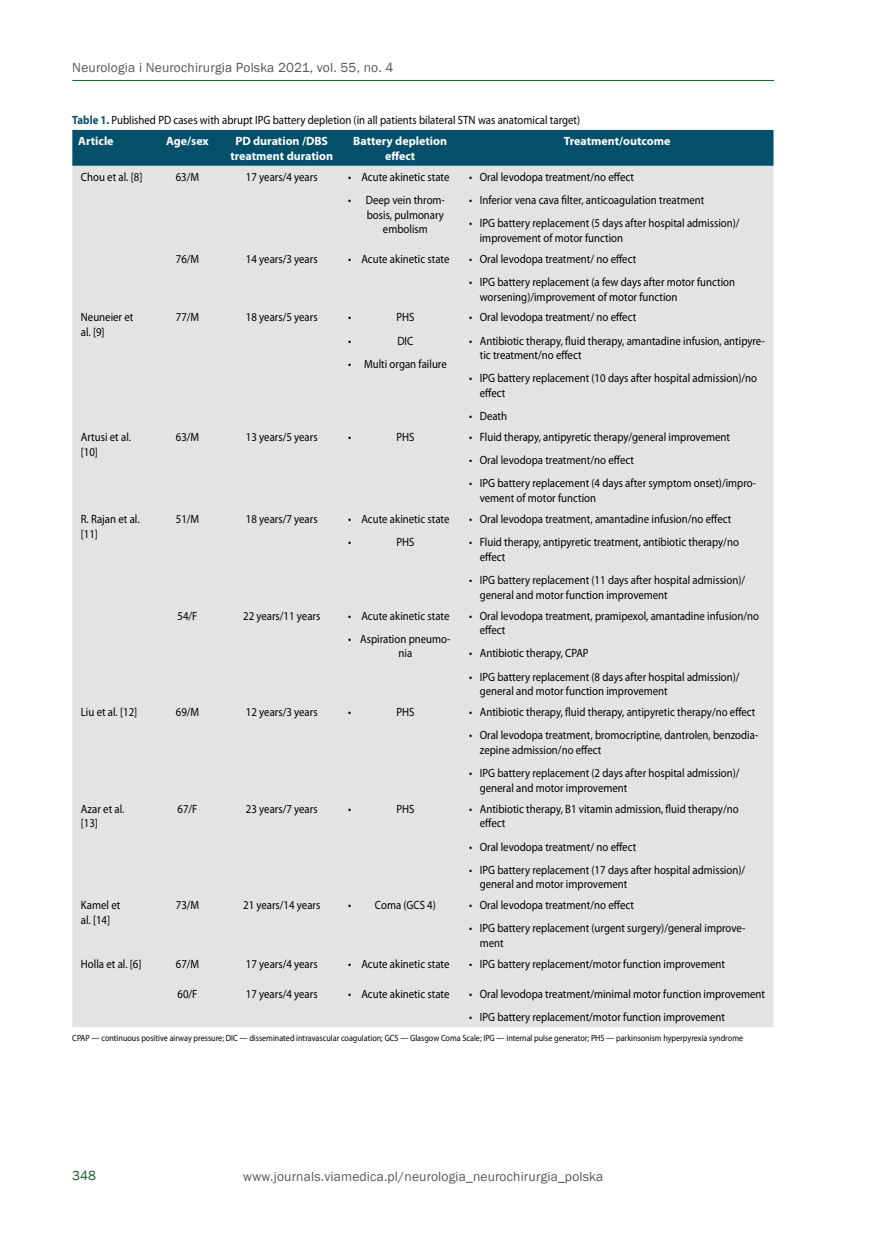
<style>
.page{position:relative;width:872px;height:1234px;background:#fff}
.page>*{position:absolute;margin:0;border:0;box-sizing:border-box;transform-origin:0 0}
.t1{font:13.5px "Franklin Gothic";letter-spacing:.01em;color:#575756}
.t2{font:13.5px "Franklin Gothic";color:#176222}
.t3{font:12px/14.7px "Myriad Pro";color:#000;scale:.9 1}
.t4{font:700 12px/15px "Myriad Pro";color:#fff;text-align:center}
.t5{font:9px "Myriad Pro";color:#000;scale:.9 1}
.s1{font-weight:700;color:#03506b}
.s2{font-weight:700;color:#fff}
</style>
<div class="page">
<hr style="left:72px;top:80px;width:702px;height:1px;background:#176222">
<div style="left:72px;top:130px;width:701px;height:36px;background:#03506b"></div>
<div style="left:72px;top:166px;width:701px;height:860px;background:#e3e3e3"></div>
<p class="t1" style="left:72px;top:59px;width:323px">Neurologia i Neurochirurgia Polska 2021, vol. 55, no. 4</p>
<p class="t3" style="left:78px;top:110px;width:559px;line-height:21px;text-indent:-6px"><span class="s1">Table 1.</span> Published PD cases with abrupt IPG battery depletion (in all patients bilateral STN was anatomical target)<br><span class="s2">Article</span></p>
<p class="t4" style="left:166px;top:133px;width:44px">Age/sex</p>
<p class="t4" style="left:230px;top:133px;width:104px">PD duration /DBS treatment duration</p>
<p class="t4" style="left:353px;top:133px;width:95px">Battery depletion effect</p>
<p class="t4" style="left:564px;top:133px;width:108px">Treatment/outcome</p>
<p class="t3" style="left:81px;top:170px;width:70px">Chou et al. [8]</p>
<p class="t3" style="left:176px;top:170px;width:28px">63/M</p>
<p class="t3" style="left:246px;top:170px;width:81px">17 years/4 years</p>
<p class="t3" style="left:348px;top:170px;width:114px">• Acute akinetic state</p>
<p class="t3" style="left:348px;top:193px;width:109px">• Deep vein throm-</p>
<p class="t3" style="left:367px;top:207px;width:87px">bosis, pulmonary</p>
<p class="t3" style="left:383px;top:222px;width:51px">embolism</p>
<p class="t3" style="left:469px;top:170px;width:184px">• Oral levodopa treatment/no effect</p>
<p class="t3" style="left:469px;top:193px;width:263px">• Inferior vena cava filter, anticoagulation treatment</p>
<p class="t3" style="left:480px;top:216px;width:290px;text-indent:-10px">• IPG battery replacement (5 days after hospital admission)/ improvement of motor function</p>
<p class="t3" style="left:176px;top:251px;width:28px">76/M</p>
<p class="t3" style="left:246px;top:251px;width:81px">14 years/3 years</p>
<p class="t3" style="left:348px;top:251px;width:114px">• Acute akinetic state</p>
<p class="t3" style="left:469px;top:251px;width:187px">• Oral levodopa treatment/ no effect</p>
<p class="t3" style="left:480px;top:275px;width:285px;text-indent:-10px">• IPG battery replacement (a few days after motor function worsening)/improvement of motor function</p>
<p class="t3" style="left:81px;top:310px;width:60px">Neuneier et al. [9]</p>
<p class="t3" style="left:176px;top:310px;width:28px">77/M</p>
<p class="t3" style="left:246px;top:310px;width:81px">18 years/5 years</p>
<p class="t3" style="left:348px;top:310px;width:5px">•</p>
<p class="t3" style="left:396px;top:310px;width:22px">PHS</p>
<p class="t3" style="left:348px;top:333px;width:5px">•</p>
<p class="t3" style="left:397px;top:333px;width:19px">DIC</p>
<p class="t3" style="left:348px;top:356px;width:111px">• Multi organ failure</p>
<p class="t3" style="left:469px;top:310px;width:187px">• Oral levodopa treatment/ no effect</p>
<p class="t3" style="left:480px;top:333px;width:318px;text-indent:-10px">• Antibiotic therapy, fluid therapy, amantadine infusion, antipyre&shy;tic treatment/no effect</p>
<p class="t3" style="left:480px;top:371px;width:310px;text-indent:-10px">• IPG battery replacement (10 days after hospital admission)/no effect</p>
<p class="t3" style="left:469px;top:409px;width:44px">• Death</p>
<p class="t3" style="left:81px;top:430px;width:57px">Artusi et al. [10]</p>
<p class="t3" style="left:176px;top:430px;width:28px">63/M</p>
<p class="t3" style="left:246px;top:430px;width:81px">13 years/5 years</p>
<p class="t3" style="left:348px;top:430px;width:5px">•</p>
<p class="t3" style="left:396px;top:430px;width:22px">PHS</p>
<p class="t3" style="left:469px;top:430px;width:291px">• Fluid therapy, antipyretic therapy/general improvement</p>
<p class="t3" style="left:469px;top:453px;width:184px">• Oral levodopa treatment/no effect</p>
<p class="t3" style="left:480px;top:476px;width:309px;text-indent:-10px">• IPG battery replacement (4 days after symptom onset)/impro&shy;vement of motor function</p>
<p class="t3" style="left:81px;top:512px;width:67px">R. Rajan et al. [11]</p>
<p class="t3" style="left:176px;top:512px;width:28px">51/M</p>
<p class="t3" style="left:246px;top:512px;width:81px">18 years/7 years</p>
<p class="t3" style="left:348px;top:507px;width:114px;line-height:23.1px">• Acute akinetic state •</p>
<p class="t3" style="left:469px;top:512px;width:293px">• Oral levodopa treatment, amantadine infusion/no effect</p>
<p class="t3" style="left:480px;top:535px;width:289px;text-indent:-10px">• Fluid therapy, antipyretic treatment, antibiotic therapy/no effect</p>
<p class="t3" style="left:480px;top:572px;width:296px;text-indent:-10px">• IPG battery replacement (11 days after hospital admission)/ general and motor function improvement</p>
<p class="t3" style="left:396px;top:535px;width:22px">PHS</p>
<p class="t3" style="left:177px;top:608px;width:24px">54/F</p>
<p class="t3" style="left:243px;top:608px;width:87px">22 years/11 years</p>
<p class="t3" style="left:348px;top:608px;width:114px">• Acute akinetic state</p>
<p class="t3" style="left:398px;top:631px;width:59px;text-indent:-50px">• Aspiration pneumo&shy;nia</p>
<p class="t3" style="left:480px;top:608px;width:312px;text-indent:-10px">• Oral levodopa treatment, pramipexol, amantadine infusion/no effect</p>
<p class="t3" style="left:469px;top:646px;width:134px">• Antibiotic therapy, CPAP</p>
<p class="t3" style="left:480px;top:669px;width:290px;text-indent:-10px">• IPG battery replacement (8 days after hospital admission)/ general and motor function improvement</p>
<p class="t3" style="left:81px;top:704px;width:64px">Liu et al. [12]</p>
<p class="t3" style="left:176px;top:704px;width:28px">69/M</p>
<p class="t3" style="left:246px;top:704px;width:81px">12 years/3 years</p>
<p class="t3" style="left:348px;top:704px;width:5px">•</p>
<p class="t3" style="left:396px;top:704px;width:22px">PHS</p>
<p class="t3" style="left:469px;top:704px;width:319px">• Antibiotic therapy, fluid therapy, antipyretic therapy/no effect</p>
<p class="t3" style="left:480px;top:728px;width:311px;text-indent:-10px">• Oral levodopa treatment, bromocriptine, dantrolen, benzodia&shy;zepine admission/no effect</p>
<p class="t3" style="left:480px;top:765px;width:290px;text-indent:-10px">• IPG battery replacement (2 days after hospital admission)/ general and motor improvement</p>
<p class="t3" style="left:81px;top:801px;width:50px">Azar et al. [13]</p>
<p class="t3" style="left:177px;top:801px;width:24px">67/F</p>
<p class="t3" style="left:246px;top:801px;width:81px">23 years/7 years</p>
<p class="t3" style="left:348px;top:801px;width:5px">•</p>
<p class="t3" style="left:396px;top:801px;width:22px">PHS</p>
<p class="t3" style="left:480px;top:801px;width:289px;text-indent:-10px">• Antibiotic therapy, B1 vitamin admission, fluid therapy/no effect</p>
<p class="t3" style="left:469px;top:839px;width:187px">• Oral levodopa treatment/ no effect</p>
<p class="t3" style="left:480px;top:862px;width:296px;text-indent:-10px">• IPG battery replacement (17 days after hospital admission)/ general and motor improvement</p>
<p class="t3" style="left:81px;top:897px;width:45px">Kamel et al. [14]</p>
<p class="t3" style="left:176px;top:897px;width:28px">73/M</p>
<p class="t3" style="left:243px;top:897px;width:87px">21 years/14 years</p>
<p class="t3" style="left:348px;top:897px;width:99px">• Coma (GCS 4)</p>
<p class="t3" style="left:469px;top:897px;width:184px">• Oral levodopa treatment/no effect</p>
<p class="t3" style="left:480px;top:921px;width:297px;text-indent:-10px">• IPG battery replacement (urgent surgery)/general improve&shy;ment</p>
<p class="t3" style="left:81px;top:956px;width:69px">Holla et al. [6]</p>
<p class="t3" style="left:176px;top:956px;width:28px">67/M</p>
<p class="t3" style="left:246px;top:956px;width:81px">17 years/4 years</p>
<p class="t3" style="left:348px;top:956px;width:114px">• Acute akinetic state</p>
<p class="t3" style="left:469px;top:956px;width:286px">• IPG battery replacement/motor function improvement</p>
<p class="t3" style="left:177px;top:986px;width:24px">60/F</p>
<p class="t3" style="left:246px;top:986px;width:81px">17 years/4 years</p>
<p class="t3" style="left:348px;top:986px;width:114px">• Acute akinetic state</p>
<p class="t3" style="left:469px;top:986px;width:330px">• Oral levodopa treatment/minimal motor function improvement</p>
<p class="t3" style="left:469px;top:1009px;width:286px">• IPG battery replacement/motor function improvement</p>
<p class="t5" style="left:72px;top:1032px;width:747px">CPAP — continuous positive airway pressure; DIC — disseminated intravascular coagulation; GCS — Glasgow Coma Scale; IPG — internal pulse generator; PHS — parkinsonism hyperpyrexia syndrome</p>
<p class="t2" style="left:72px;top:1166px;width:25px">348</p>
<p class="t1" style="left:243px;top:1168px;width:361px">www.journals.viamedica.pl/neurologia_neurochirurgia_polska</p>
</div>
